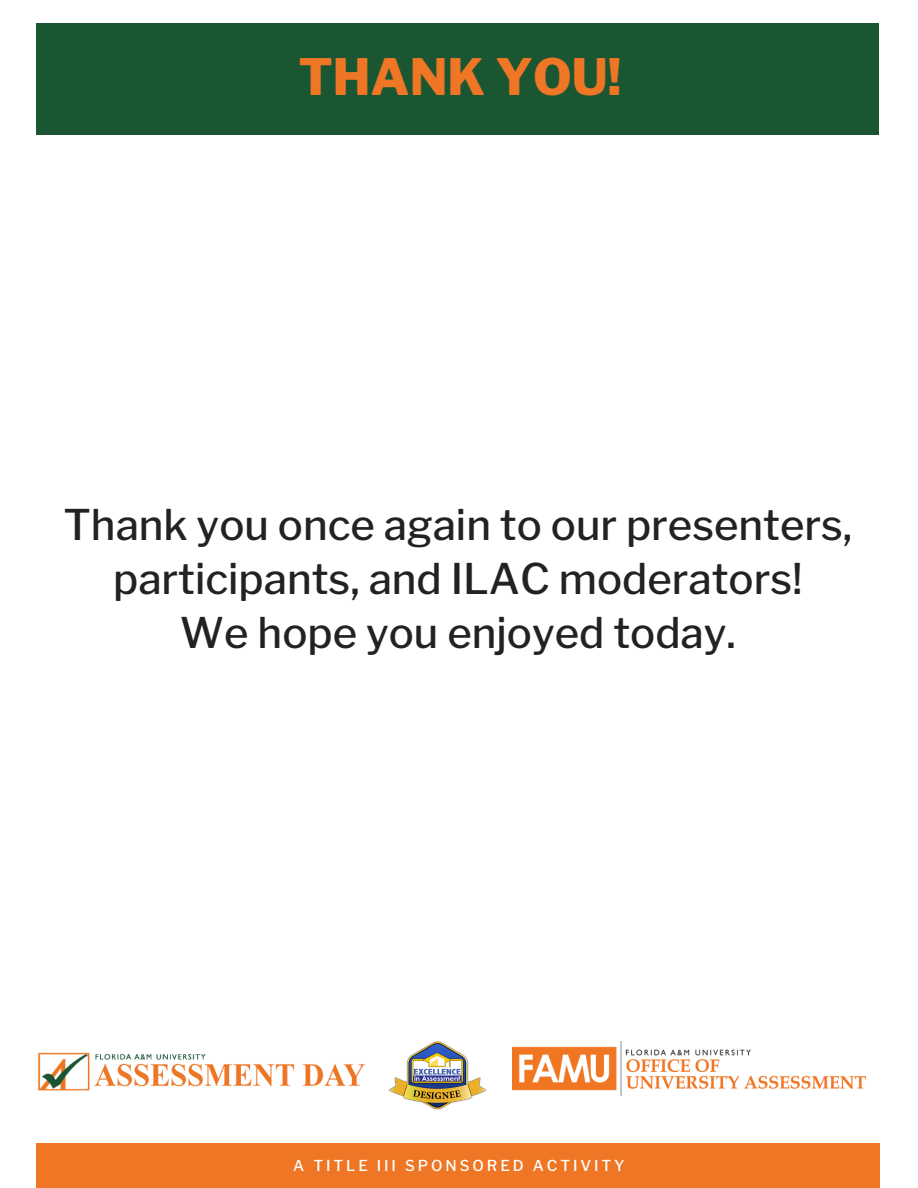
<style>
.page{position:relative;width:918px;height:1188px;background:#fff}
.page>*{position:absolute;margin:0;border:0;box-sizing:border-box;transform-origin:0 0}
.t1{font:800 49.8px "Libre Franklin";color:#ee7624}
.t2{font:500 42px/54px "Libre Franklin";color:#222;text-align:center}
.t3{font:500 15px "Libre Franklin";letter-spacing:.195em;color:#fff}
</style>
<div class="page">
<div style="left:36px;top:1143px;width:843px;height:45px;background:#ee7624"></div>
<div style="left:36px;top:23px;width:843px;height:111px;background:#1b5633"></div>
<img style="left:38px;top:1052px;width:328px;height:39px">
<img style="left:389px;top:1041px;width:98px;height:69px">
<img style="left:513px;top:1042px;width:353px;height:54px">
<p class="t1" style="left:298px;top:47px;width:324px">THANK YOU!</p>
<p class="t2" style="left:63px;top:497px;width:790px">Thank you once again to our presenters, participants, and ILAC moderators!<br>We hope you enjoyed today.</p>
<p class="t3" style="left:293px;top:1157px;width:333px">A TITLE III SPONSORED ACTIVITY</p>
</div>
